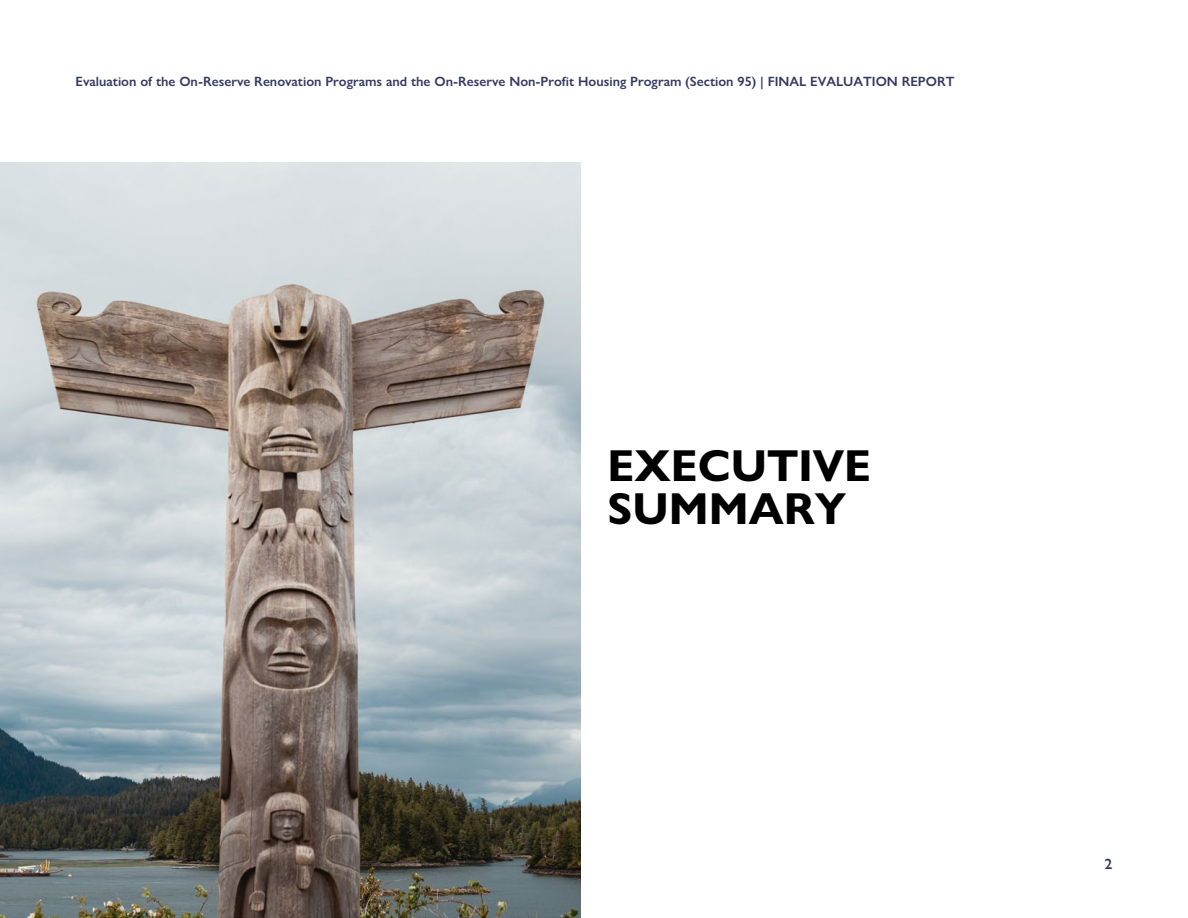
<style>
.page{position:relative;width:1188px;height:918px;background:#fff}
.page>*{position:absolute;margin:0;border:0;box-sizing:border-box;transform-origin:0 0}
.H2_Subhead1_Region{font:700 45px/43.5px "Gill Sans Nova";color:#000}
.t1{font:600 15px "Gill Sans Nova";color:#333a61}
.t2{font:600 13.5px "Gill Sans Nova";color:#333a61}
</style>
<div class="page">
<img style="left:0;top:162px;width:580px;height:756px">
<p class="t2" style="left:76px;top:73px;width:880px">Evaluation of the On-Reserve Renovation Programs and the On-Reserve Non-Profit Housing Program (Section 95) | FINAL EVALUATION REPORT</p>
<h2 class="H2_Subhead1_Region" style="left:608px;top:443px;width:265px">EXECUTIVE<br>SUMMARY</h2>
<p class="t1" style="left:1104px;top:855px;width:9px">2</p>
</div>
